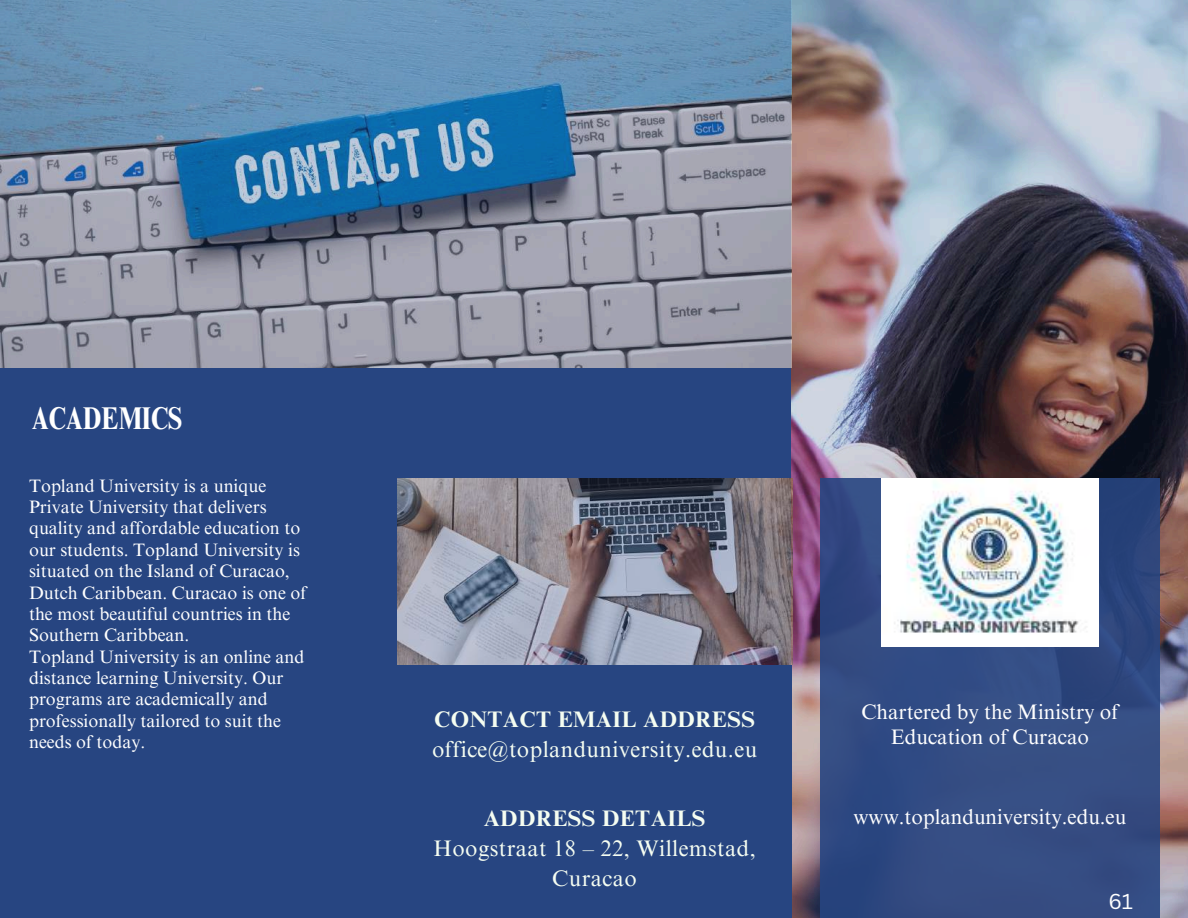
<style>
.page{position:relative;width:1188px;height:918px;background:#274581}
.page>*{position:absolute;margin:0;border:0;box-sizing:border-box;transform-origin:0 0}
.t1{font:700 condensed 31.5px "Times NRMT Pro";color:#fff}
.t2{font:22.5px/30.3px "Times NRMT Pro";letter-spacing:.02em;color:#f5fdf1;text-align:center}
.t3{font:700 22.5px "Times NRMT Pro";letter-spacing:.02em;color:#f5fdf1}
.t4{font:21px/24.8px "Times NRMT Pro";color:#fff;text-align:center}
.t5{font:21px "Canva Sans";color:#fff}
.t6{font:18px/21.3px "Times NRMT Pro";color:#fff}
</style>
<div class="page">
<img style="left:792px;top:0;width:396px;height:918px">
<img style="left:0;top:0;width:792px;height:368px">
<img style="left:397px;top:478px;width:395px;height:187px">
<div style="left:820px;top:478px;width:340px;height:440px;background:linear-gradient(to bottom,#2c457d,#354d84)"></div>
<img style="left:881px;top:478px;width:218px;height:169px">
<h1 class="t1" style="left:32px;top:407px;width:152px">ACADEMICS</h1>
<p class="t6" style="left:29px;top:477px;width:279px">Topland University is a unique<br>Private University that delivers quality and affordable education to our students. Topland University is situated on the Island of Curacao,<br>Dutch Caribbean. Curacao is one of the most beautiful countries in the<br>Southern Caribbean.<br>Topland University is an online and distance learning University. Our programs are academically and professionally tailored to suit the needs of today.</p>
<p class="t3" style="left:434px;top:711px;width:322px">CONTACT EMAIL ADDRESS</p>
<p class="t2" style="left:432px;top:737px;width:326px">office@toplanduniversity.edu.eu</p>
<p class="t4" style="left:861px;top:702px;width:259px">Chartered by the Ministry of<br>Education of Curacao</p>
<p class="t3" style="left:484px;top:809px;width:223px">ADDRESS DETAILS</p>
<p class="t4" style="left:854px;top:807px;width:274px">www.toplanduniversity.edu.eu</p>
<p class="t2" style="left:433px;top:836px;width:324px">Hoogstraat 18 – 22, Willemstad,<br>Curacao</p>
<p class="t5" style="left:1108px;top:887px;width:26px">61</p>
</div>
